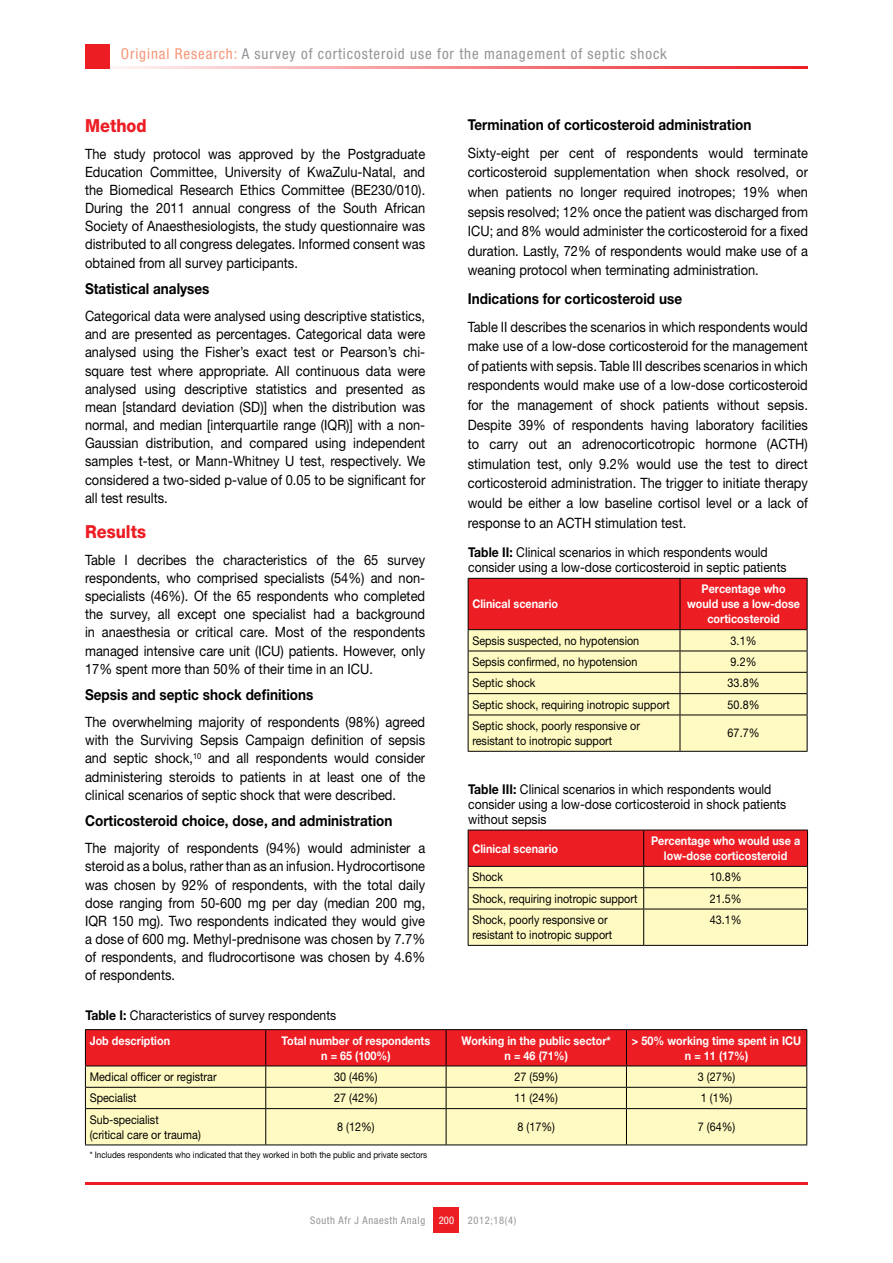
<style>
.page{position:relative;width:893px;height:1263px;background:#fff}
.page>*{position:absolute;margin:0;border:0;box-sizing:border-box;transform-origin:0 0}
.t1{font:800 18px "Helvetica Neue LT Std";color:#ed1d24;scale:.9 1}
.t2{font:700 15px "Helvetica Neue LT Std";color:#000;scale:.9 1}
.t3{font:condensed 15px "Helvetica Neue LT Std";letter-spacing:.06em;color:#939598}
.t4{font:14.25px/18.1px "Helvetica Neue LT Std";color:#000;text-align:justify;scale:.9 1}
.t5{font:13.5px/15px "Helvetica Neue LT Std";color:#000;scale:.9 1}
.t6{font:12px/15px "Helvetica Neue LT Std";color:#000;scale:.9 1}
.t7{font:700 12px/15px "Helvetica Neue LT Std";color:#fff;text-align:center;scale:.9 1}
.t8{font:condensed 10.5px "Helvetica Neue LT Std";letter-spacing:.06em;color:#939598}
.t9{font:condensed 10.5px "Helvetica Neue LT Std";color:#fff}
.t10{font:9px "Helvetica Neue LT Std";color:#000;scale:.9 1}
.s1{color:#f79679}
.s2{font-weight:700}
</style>
<div class="page">
<hr style="left:85px;top:66px;width:723px;height:2px;background:#ed1d24">
<div style="left:85px;top:44px;width:24px;height:24px;background:#ed1d24"></div>
<div style="left:434px;top:1208px;width:25px;height:25px;background:#ed1d24"></div>
<hr style="left:85px;top:1182px;width:723px;height:2px;background:#ed1d24">
<svg style="left:468px;top:578px;width:340px;height:173px;background:#efb08c"></svg>
<hr style="left:468px;top:715px;width:212px;height:1px;background:#000">
<hr style="left:468px;top:715px;width:1px;height:36px;background:#000">
<hr style="left:680px;top:715px;width:127px;height:1px;background:#000">
<hr style="left:680px;top:715px;width:1px;height:36px;background:#000">
<hr style="left:807px;top:715px;width:1px;height:36px;background:#000">
<hr style="left:468px;top:751px;width:212px;height:1px;background:#000">
<hr style="left:680px;top:751px;width:127px;height:1px;background:#000">
<svg style="left:468px;top:830px;width:340px;height:115px;background:#f1ad8a"></svg>
<hr style="left:468px;top:909px;width:176px;height:1px;background:#000">
<hr style="left:468px;top:909px;width:1px;height:36px;background:#000">
<hr style="left:644px;top:909px;width:164px;height:1px;background:#000">
<hr style="left:643px;top:909px;width:1px;height:36px;background:#000">
<hr style="left:807px;top:909px;width:1px;height:36px;background:#000">
<hr style="left:468px;top:945px;width:176px;height:1px;background:#000">
<hr style="left:644px;top:945px;width:164px;height:1px;background:#000">
<div style="left:86px;top:1109px;width:720px;height:35px;background:#fffac2"></div>
<hr style="left:85px;top:1029px;width:181px;height:1px;background:#000">
<hr style="left:266px;top:1029px;width:180px;height:1px;background:#000">
<hr style="left:446px;top:1029px;width:180px;height:1px;background:#000">
<hr style="left:626px;top:1029px;width:181px;height:1px;background:#000">
<svg style="left:85px;top:1030px;width:722px;height:78px;background:#ee8e74"></svg>
<hr style="left:85px;top:1108px;width:181px;height:1px;background:#000">
<hr style="left:85px;top:1109px;width:1px;height:35px;background:#000">
<hr style="left:266px;top:1108px;width:180px;height:1px;background:#000">
<hr style="left:265px;top:1109px;width:1px;height:35px;background:#000">
<hr style="left:446px;top:1108px;width:180px;height:1px;background:#000">
<hr style="left:446px;top:1109px;width:1px;height:35px;background:#000">
<hr style="left:626px;top:1108px;width:181px;height:1px;background:#000">
<hr style="left:626px;top:1109px;width:1px;height:35px;background:#000">
<hr style="left:806px;top:1109px;width:1px;height:35px;background:#000">
<hr style="left:85px;top:1144px;width:181px;height:1px;background:#000">
<hr style="left:266px;top:1144px;width:180px;height:1px;background:#000">
<hr style="left:446px;top:1144px;width:180px;height:1px;background:#000">
<hr style="left:626px;top:1144px;width:181px;height:1px;background:#000">
<p class="t3" style="left:121px;top:45px;width:548px"><span class="s1">Original Research:</span> A survey of corticosteroid use for the management of septic shock</p>
<p class="t1" style="left:85px;top:115px;width:70px">Method</p>
<p class="t4" style="left:85px;top:144px;width:379px">The study protocol was approved by the Postgraduate Education Committee, University of KwaZulu-Natal, and the Biomedical Research Ethics Committee (BE230/010).<br>During the 2011 annual congress of the South African Society of Anaesthesiologists, the study questionnaire was distributed to all congress delegates. Informed consent was obtained from all survey participants.</p>
<p class="t2" style="left:85px;top:280px;width:140px">Statistical analyses</p>
<p class="t4" style="left:85px;top:307px;width:380px">Categorical data were analysed using descriptive statistics, and are presented as percentages. Categorical data were analysed using the Fisher’s exact test or Pearson’s chi&shy;square test where appropriate. All continuous data were analysed using descriptive statistics and presented as mean [standard deviation (SD)] when the distribution was normal, and median [interquartile range (IQR)] with a non-Gaussian distribution, and compared using independent samples t-test, or Mann-Whitney U test, respectively. We considered a two-sided p-value of 0.05 to be significant for all test results.</p>
<p class="t1" style="left:85px;top:521px;width:69px">Results</p>
<p class="t4" style="left:85px;top:550px;width:379px">Table I decribes the characteristics of the 65 survey respondents, who comprised specialists (54%) and non&shy;specialists (46%). Of the 65 respondents who completed the survey, all except one specialist had a background in anaesthesia or critical care. Most of the respondents managed intensive care unit (ICU) patients. However, only 17% spent more than 50% of their time in an ICU.</p>
<p class="t2" style="left:85px;top:686px;width:255px">Sepsis and septic shock definitions</p>
<p class="t4" style="left:85px;top:713px;width:380px">The overwhelming majority of respondents (98%) agreed with the Surviving Sepsis Campaign definition of sepsis and septic shock,<sup>10</sup> and all respondents would consider administering steroids to patients in at least one of the clinical scenarios of septic shock that were described.</p>
<p class="t2" style="left:85px;top:812px;width:343px">Corticosteroid choice, dose, and administration</p>
<p class="t4" style="left:85px;top:839px;width:379px">The majority of respondents (94%) would administer a steroid as a bolus, rather than as an infusion. Hydrocortisone was chosen by 92% of respondents, with the total daily dose ranging from 50-600 mg per day (median 200 mg, IQR 150 mg). Two respondents indicated they would give a dose of 600 mg. Methyl-prednisone was chosen by 7.7% of respondents, and fludrocortisone was chosen by 4.6% of respondents.</p>
<p class="t2" style="left:468px;top:115px;width:317px">Termination of corticosteroid administration</p>
<p class="t4" style="left:468px;top:143px;width:379px;line-height:19.6px">Sixty-eight per cent of respondents would terminate corticosteroid supplementation when shock resolved, or when patients no longer required inotropes; 19% when sepsis resolved; 12% once the patient was discharged from ICU; and 8% would administer the corticosteroid for a fixed duration. Lastly, 72% of respondents would make use of a weaning protocol when terminating administration.</p>
<p class="t2" style="left:468px;top:289px;width:240px">Indications for corticosteroid use</p>
<p class="t4" style="left:468px;top:317px;width:380px;line-height:19.6px">Table II describes the scenarios in which respondents would make use of a low-dose corticosteroid for the management of patients with sepsis. Table III describes scenarios in which respondents would make use of a low-dose corticosteroid for the management of shock patients without sepsis.<br>Despite 39% of respondents having laboratory facilities to carry out an adrenocorticotropic hormone (ACTH) stimulation test, only 9.2% would use the test to direct corticosteroid administration. The trigger to initiate therapy would be either a low baseline cortisol level or a lack of response to an ACTH stimulation test.</p>
<p class="t5" style="left:468px;top:544px;width:355px"><span class="s2">Table II:</span> Clinical scenarios in which respondents would consider using a low-dose corticosteroid in septic patients</p>
<p class="t7" style="left:472px;top:596px;width:97px">Clinical scenario</p>
<p class="t7" style="left:687px;top:581px;width:127px">Percentage who would use a low-dose corticosteroid</p>
<p class="t6" style="left:472px;top:633px;width:187px">Sepsis suspected, no hypotension</p>
<p class="t6" style="left:731px;top:633px;width:30px">3.1%</p>
<p class="t6" style="left:472px;top:654px;width:185px">Sepsis confirmed, no hypotension</p>
<p class="t6" style="left:731px;top:654px;width:30px">9.2%</p>
<p class="t6" style="left:472px;top:675px;width:72px">Septic shock</p>
<p class="t6" style="left:728px;top:675px;width:37px">33.8%</p>
<p class="t6" style="left:472px;top:697px;width:221px">Septic shock, requiring inotropic support</p>
<p class="t6" style="left:728px;top:697px;width:37px">50.8%</p>
<p class="t6" style="left:472px;top:718px;width:188px">Septic shock, poorly responsive or resistant to inotropic support</p>
<p class="t6" style="left:728px;top:725px;width:37px">67.7%</p>
<p class="t5" style="left:468px;top:781px;width:355px"><span class="s2">Table III:</span> Clinical scenarios in which respondents would consider using a low-dose corticosteroid in shock patients without sepsis</p>
<p class="t7" style="left:472px;top:840px;width:97px">Clinical scenario</p>
<p class="t7" style="left:651px;top:833px;width:167px">Percentage who would use a low-dose corticosteroid</p>
<p class="t6" style="left:472px;top:869px;width:36px">Shock</p>
<p class="t6" style="left:710px;top:869px;width:37px">10.8%</p>
<p class="t6" style="left:472px;top:891px;width:185px">Shock, requiring inotropic support</p>
<p class="t6" style="left:710px;top:891px;width:37px">21.5%</p>
<p class="t6" style="left:472px;top:912px;width:157px">Shock, poorly responsive or resistant to inotropic support</p>
<p class="t6" style="left:710px;top:912px;width:37px">43.1%</p>
<p class="t5" style="left:85px;top:1008px;width:280px"><span class="s2">Table I:</span> Characteristics of survey respondents</p>
<p class="t7" style="left:90px;top:1032px;width:91px">Job description</p>
<p class="t7" style="left:282px;top:1032px;width:167px">Total number of respondents n = 65 (100%)</p>
<p class="t7" style="left:462px;top:1032px;width:167px">Working in the public sector* n = 46 (71%)</p>
<p class="t7" style="left:632px;top:1032px;width:190px">&gt; 50% working time spent in ICU n = 11 (17%)</p>
<p class="t6" style="left:90px;top:1069px;width:143px">Medical officer or registrar</p>
<p class="t6" style="left:334px;top:1069px;width:50px">30 (46%)</p>
<p class="t6" style="left:514px;top:1069px;width:50px">27 (59%)</p>
<p class="t6" style="left:698px;top:1069px;width:43px">3 (27%)</p>
<p class="t6" style="left:90px;top:1090px;width:54px">Specialist</p>
<p class="t6" style="left:334px;top:1090px;width:50px">27 (42%)</p>
<p class="t6" style="left:514px;top:1090px;width:50px">11 (24%)</p>
<p class="t6" style="left:701px;top:1090px;width:37px">1 (1%)</p>
<p class="t6" style="left:90px;top:1111px;width:125px">Sub-specialist<br>(critical care or trauma)</p>
<p class="t6" style="left:337px;top:1119px;width:43px">8 (12%)</p>
<p class="t6" style="left:518px;top:1119px;width:43px">8 (17%)</p>
<p class="t6" style="left:698px;top:1119px;width:43px">7 (64%)</p>
<p class="t10" style="left:90px;top:1149px;width:377px">* Includes respondents who indicated that they worked in both the public and private sectors</p>
<p class="t8" style="left:310px;top:1214px;width:117px">South Afr J Anaesth Analg</p>
<p class="t9" style="left:439px;top:1214px;width:17px">200</p>
<p class="t8" style="left:468px;top:1214px;width:50px">2012;18(4)</p>
</div>
